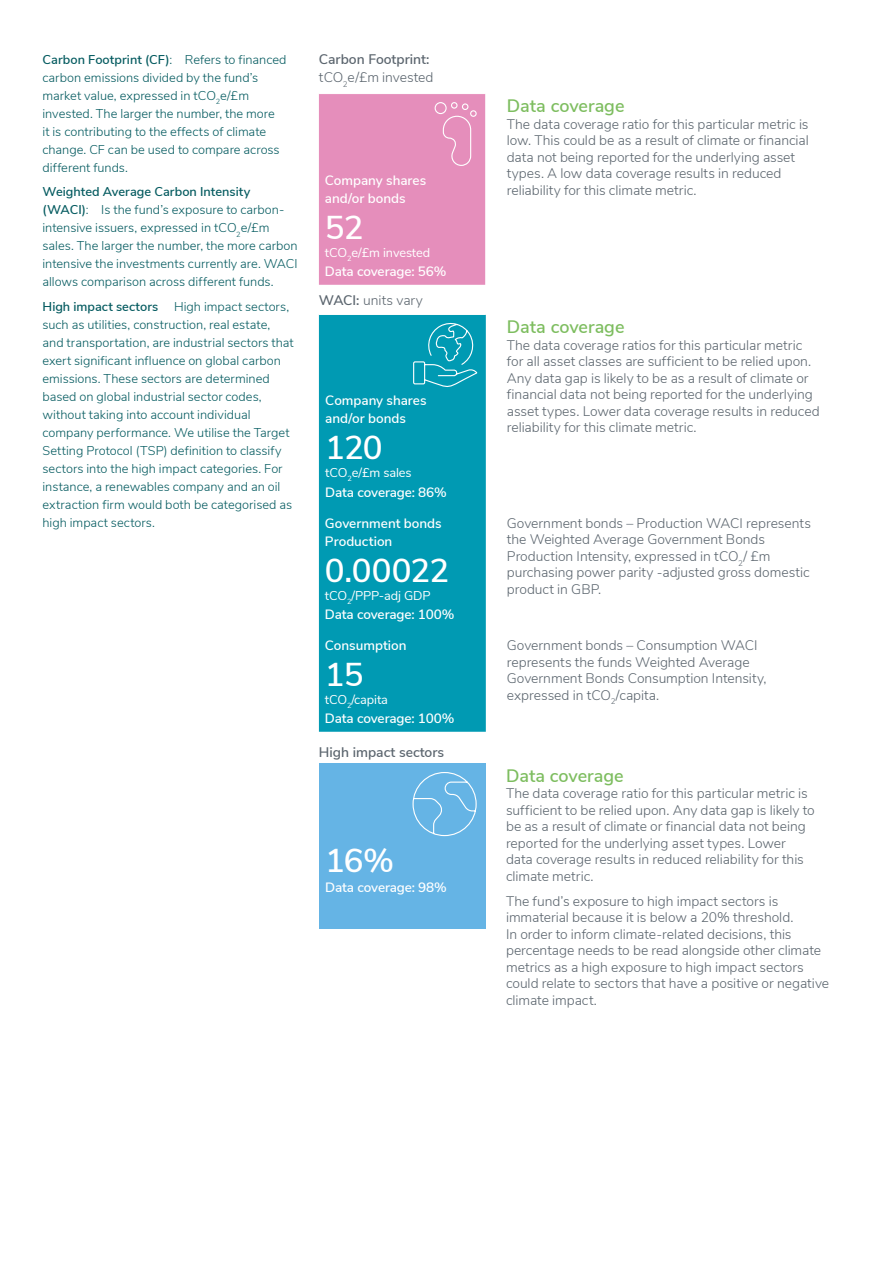
<style>
.page{position:relative;width:893px;height:1263px;background:#fff}
.page>*{position:absolute;margin:0;border:0;box-sizing:border-box;transform-origin:0 0}
.Statistic___Figure{font:600 33px "Nunito Sans";letter-spacing:-.025em;color:#fff}
.Subheading_Level_2{font:600 18px "Nunito Sans";color:#7dbd5f}
.Body{font:300 13.8px/16.5px "Nunito Sans";letter-spacing:-.005em;color:#5b656e}
.Body-2{font:600 13.8px/18px "Nunito Sans";color:#5b656e}
.Asset_title{font:600 13.5px/18px "Nunito Sans";color:#fff}
.Statistic___Label{font:600 13.5px "Nunito Sans";letter-spacing:-.01em;color:#fff}
.Glossary___Text{font:300 12.75px/18px "Nunito Sans";color:#055b60}
.Statistic___Figure-2{font:12.75px "Nunito Sans";letter-spacing:-.01em;color:#fff}
.s1{font-weight:600}
.s2{font-weight:300}
</style>
<div class="page">
<div style="left:319px;top:94px;width:167px;height:191px;background:#e58ebb"></div>
<div style="left:319px;top:315px;width:167px;height:417px;background:#009ab3"></div>
<svg style="left:413px;top:319px;width:65px;height:71px;background:#19a4ba"></svg>
<div style="left:319px;top:763px;width:166px;height:166px;background:#65b4e5"></div>
<svg style="left:412px;top:772px;width:65px;height:65px"></svg>
<p class="Glossary___Text" style="left:43px;top:50px;width:245px"><span class="s1">Carbon Footprint (CF)</span>: Refers to financed carbon emissions divided by the fund’s market value, expressed in tCO<sub>2</sub>e/£m invested. The larger the number, the more<br>it is contributing to the effects of climate change. CF can be used to compare across different funds.</p>
<p class="Glossary___Text" style="left:43px;top:182px;width:257px"><span class="s1">Weighted Average Carbon Intensity (WACI)</span>: Is the fund’s exposure to carbon&shy;intensive issuers, expressed in tCO<sub>2</sub>e/£m sales. The larger the number, the more carbon intensive the investments currently are. WACI allows comparison across different funds.</p>
<p class="Glossary___Text" style="left:43px;top:296px;width:253px"><span class="s1">High impact sectors</span> High impact sectors, such as utilities, construction, real estate, and transportation, are industrial sectors that exert significant influence on global carbon emissions. These sectors are determined based on global industrial sector codes, without taking into account individual company performance. We utilise the Target Setting Protocol (TSP) definition to classify sectors into the high impact categories. For instance, a renewables company and an oil extraction firm would both be categorised as high impact sectors.</p>
<p class="Body-2" style="left:319px;top:49px;width:116px">Carbon Footprint: <span class="s2">tCO</span><sub>2</sub><span class="s2">e/£m invested</span></p>
<p class="Asset_title" style="left:325px;top:170px;width:103px">Company shares and/or bonds</p>
<p class="Statistic___Figure" style="left:325px;top:203px;width:40px">52</p>
<p class="Statistic___Figure-2" style="left:325px;top:243px;width:107px">tCO<sub>2</sub>e/£m invested</p>
<p class="Statistic___Label" style="left:325px;top:262px;width:123px">Data coverage: 56%</p>
<p class="Body" style="left:319px;top:291px;width:105px"><span class="s1">WACI:</span> units vary</p>
<p class="Asset_title" style="left:325px;top:390px;width:103px">Company shares and/or bonds</p>
<p class="Statistic___Figure" style="left:325px;top:423px;width:59px">120</p>
<p class="Statistic___Figure-2" style="left:325px;top:463px;width:88px">tCO<sub>2</sub>e/£m sales</p>
<p class="Statistic___Label" style="left:325px;top:482px;width:123px">Data coverage: 86%</p>
<p class="Asset_title" style="left:325px;top:513px;width:118px">Government bonds<br>Production</p>
<p class="Statistic___Figure" style="left:325px;top:546px;width:126px">0.00022</p>
<p class="Statistic___Figure-2" style="left:325px;top:586px;width:107px">tCO<sub>2</sub>/PPP-adj GDP</p>
<p class="Statistic___Label" style="left:325px;top:604px;width:131px">Data coverage: 100%</p>
<p class="Asset_title" style="left:325px;top:635px;width:83px">Consumption</p>
<p class="Statistic___Figure" style="left:325px;top:650px;width:40px">15</p>
<p class="Statistic___Figure-2" style="left:325px;top:690px;width:65px">tCO<sub>2</sub>/capita</p>
<p class="Statistic___Label" style="left:325px;top:709px;width:131px">Data coverage: 100%</p>
<p class="Body-2" style="left:319px;top:743px;width:127px">High impact sectors</p>
<p class="Statistic___Figure" style="left:325px;top:836px;width:70px">16%</p>
<p class="Statistic___Label" style="left:325px;top:877px;width:123px">Data coverage: 98%</p>
<p class="Subheading_Level_2" style="left:507px;top:93px;width:119px">Data coverage</p>
<p class="Body" style="left:507px;top:115px;width:303px">The data coverage ratio for this particular metric is low. This could be as a result of climate or financial data not being reported for the underlying asset types. A low data coverage results in reduced reliability for this climate metric.</p>
<p class="Subheading_Level_2" style="left:507px;top:314px;width:119px">Data coverage</p>
<p class="Body" style="left:507px;top:336px;width:314px">The data coverage ratios for this particular metric for all asset classes are sufficient to be relied upon.<br>Any data gap is likely to be as a result of climate or financial data not being reported for the underlying asset types. Lower data coverage results in reduced reliability for this climate metric.</p>
<p class="Body" style="left:507px;top:514px;width:306px">Government bonds – Production WACI represents the Weighted Average Government Bonds Production Intensity, expressed in tCO<sub>2</sub>/ £m purchasing power parity -adjusted gross domestic product in GBP.</p>
<p class="Body" style="left:507px;top:636px;width:261px">Government bonds – Consumption WACI represents the funds Weighted Average Government Bonds Consumption Intensity, expressed in tCO<sub>2</sub>/capita.</p>
<p class="Subheading_Level_2" style="left:506px;top:762px;width:119px">Data coverage</p>
<p class="Body" style="left:506px;top:784px;width:310px">The data coverage ratio for this particular metric is sufficient to be relied upon. Any data gap is likely to be as a result of climate or financial data not being reported for the underlying asset types. Lower data coverage results in reduced reliability for this climate metric.</p>
<p class="Body" style="left:506px;top:892px;width:325px">The fund’s exposure to high impact sectors is immaterial because it is below a 20% threshold.<br>In order to inform climate-related decisions, this percentage needs to be read alongside other climate metrics as a high exposure to high impact sectors could relate to sectors that have a positive or negative climate impact.</p>
</div>
